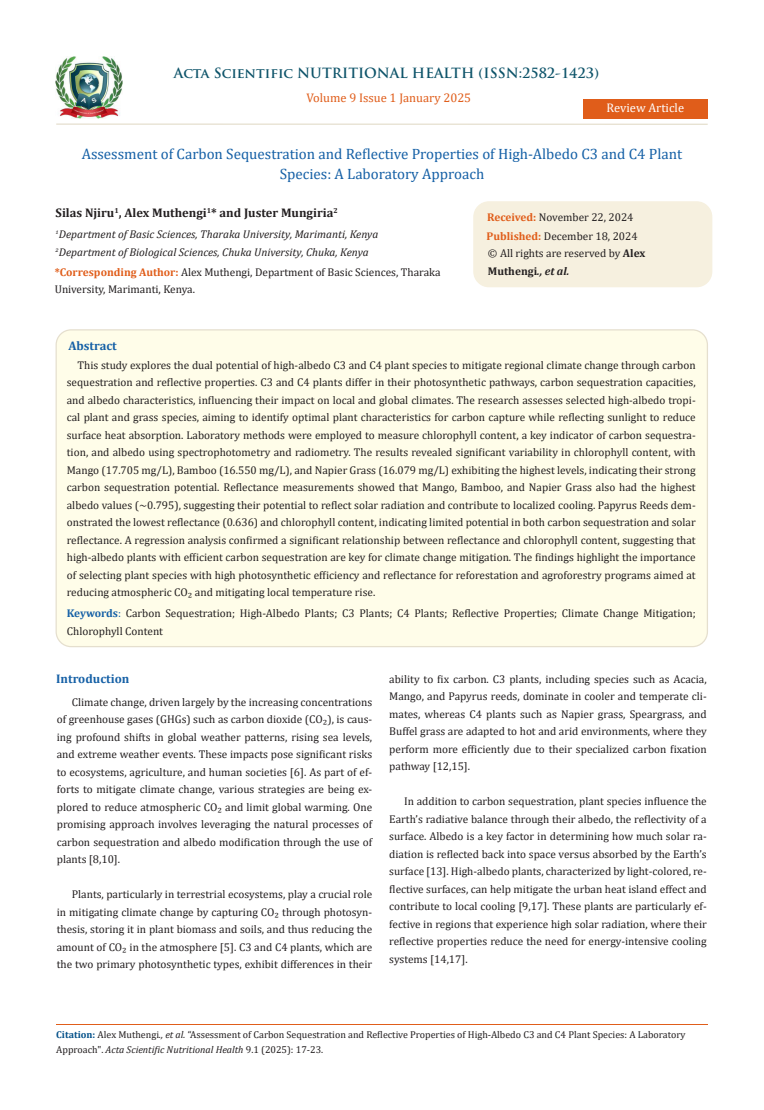
<style>
.page{position:relative;width:764px;height:1110px;background:#fff}
.page>*{position:absolute;margin:0;border:0;box-sizing:border-box;transform-origin:0 0}
.t1{font:15px/20px "Cambria";color:#1560a6;text-align:center}
.t2{font:700 13.75px "Trajan Pro";color:#0e546a}
.t3{font:700 12.5px "Cambria";color:#231f20}
.t4{font:12.5px "Cambria";color:#e05d1a}
.t5{font:700 12.5px "Cambria";color:#1560a6}
.t6{font:12.5px "Cambria";color:#fff}
.t7{font:11.25px/17.5px "Cambria";color:#231f20;text-align:justify}
.t8{font:italic 11.25px "Cambria";color:#231f20}
.t9{font:10px/15px "Cambria";color:#231f20}
.s1{font-weight:700;color:#e05d1a}
.s2{font-weight:700}
.s3{font-weight:700;font-style:italic}
.s4{font-weight:700;color:#1560a6}
.s5{color:#1560a6}
.s6{font-weight:700;color:#035089}
.s7{font-style:italic}
</style>
<div class="page">
<img style="left:56px;top:57px;width:66px;height:61px">
<div style="left:583px;top:99px;width:124px;height:20px;background:#e05d1a"></div>
<div style="left:474px;top:202px;width:237px;height:85px;background:#f6f0df;border-radius:15px"></div>
<div style="left:473px;top:201px;width:239px;height:86px;border:1px solid #f6f0df;border-radius:15px"></div>
<div style="left:56px;top:330px;width:651px;height:317px;background:#fffde9;border-radius:15px"></div>
<hr style="left:56px;top:1024px;width:651px;height:1px;background:#e05d1a">
<hr style="left:56px;top:123px;width:651px;height:2px;background:#e5dfce">
<p class="t2" style="left:174px;top:64px;width:427px">Acta Scientific NUTRITIONAL HEALTH (ISSN:2582-1423)</p>
<p class="t4" style="left:306px;top:91px;width:166px">Volume 9 Issue 1 January 2025</p>
<p class="t6" style="left:606px;top:100px;width:79px">Review Article</p>
<p class="t1" style="left:82px;top:144px;width:602px">Assessment of Carbon Sequestration and Reflective Properties of High-Albedo C3 and C4 Plant<br>Species: A Laboratory Approach</p>
<p class="t3" style="left:56px;top:204px;width:284px">Silas Njiru<sup>1</sup>, Alex Muthengi<sup>1</sup>* and Juster Mungiria<sup>2</sup></p>
<p class="t8" style="left:56px;top:226px;width:324px"><sup>1</sup>Department of Basic Sciences, Tharaka University, Marimanti, Kenya</p>
<p class="t8" style="left:56px;top:244px;width:315px"><sup>2</sup>Department of Biological Sciences, Chuka University, Chuka, Kenya</p>
<p class="t7" style="left:55px;top:263px;width:387px"><span class="s1">*Corresponding Author:</span> Alex Muthengi, Department of Basic Sciences, Tharaka<br>University, Marimanti, Kenya.</p>
<p class="t7" style="left:487px;top:209px;width:148px"><span class="s1">Received:</span> November 22, 2024</p>
<p class="t7" style="left:486px;top:228px;width:153px"><span class="s1">Published:</span> December 18, 2024</p>
<p class="t7" style="left:488px;top:244px;width:159px">© All rights are reserved by <span class="s2">Alex<br>Muthengi</span><span class="s3">., et al.</span></p>
<p class="t5" style="left:68px;top:337px;width:50px">Abstract</p>
<p class="t7" style="left:67px;top:356px;width:630px;text-indent:11px">This study explores the dual potential of high-albedo C3 and C4 plant species to mitigate regional climate change through carbon sequestration and reflective properties. C3 and C4 plants differ in their photosynthetic pathways, carbon sequestration capacities, and albedo characteristics, influencing their impact on local and global climates. The research assesses selected high-albedo tropi&shy;cal plant and grass species, aiming to identify optimal plant characteristics for carbon capture while reflecting sunlight to reduce surface heat absorption. Laboratory methods were employed to measure chlorophyll content, a key indicator of carbon sequestra&shy;tion, and albedo using spectrophotometry and radiometry. The results revealed significant variability in chlorophyll content, with Mango (17.705 mg/L), Bamboo (16.550 mg/L), and Napier Grass (16.079 mg/L) exhibiting the highest levels, indicating their strong carbon sequestration potential. Reflectance measurements showed that Mango, Bamboo, and Napier Grass also had the highest albedo values (~0.795), suggesting their potential to reflect solar radiation and contribute to localized cooling. Papyrus Reeds dem&shy;onstrated the lowest reflectance (0.636) and chlorophyll content, indicating limited potential in both carbon sequestration and solar reflectance. A regression analysis confirmed a significant relationship between reflectance and chlorophyll content, suggesting that high-albedo plants with efficient carbon sequestration are key for climate change mitigation. The findings highlight the importance of selecting plant species with high photosynthetic efficiency and reflectance for reforestation and agroforestry programs aimed at reducing atmospheric CO₂ and mitigating local temperature rise.</p>
<p class="t7" style="left:67px;top:605px;width:630px"><span class="s4">Keywords</span><span class="s5">:</span> Carbon Sequestration; High-Albedo Plants; C3 Plants; C4 Plants; Reflective Properties; Climate Change Mitigation;<br>Chlorophyll Content</p>
<p class="t5" style="left:56px;top:670px;width:75px">Introduction</p>
<p class="t7" style="left:57px;top:693px;width:317px;text-indent:15px">Climate change, driven largely by the increasing concentrations of greenhouse gases (GHGs) such as carbon dioxide (CO₂), is caus&shy;ing profound shifts in global weather patterns, rising sea levels, and extreme weather events. These impacts pose significant risks to ecosystems, agriculture, and human societies [6]. As part of ef&shy;forts to mitigate climate change, various strategies are being ex&shy;plored to reduce atmospheric CO₂ and limit global warming. One promising approach involves leveraging the natural processes of carbon sequestration and albedo modification through the use of plants [8,10].</p>
<p class="t7" style="left:57px;top:885px;width:317px;text-indent:15px">Plants, particularly in terrestrial ecosystems, play a crucial role in mitigating climate change by capturing CO₂ through photosyn&shy;thesis, storing it in plant biomass and soils, and thus reducing the amount of CO₂ in the atmosphere [5]. C3 and C4 plants, which are the two primary photosynthetic types, exhibit differences in their</p>
<p class="t7" style="left:389px;top:670px;width:319px">ability to fix carbon. C3 plants, including species such as Acacia, Mango, and Papyrus reeds, dominate in cooler and temperate cli&shy;mates, whereas C4 plants such as Napier grass, Speargrass, and Buffel grass are adapted to hot and arid environments, where they perform more efficiently due to their specialized carbon fixation pathway [12,15].</p>
<p class="t7" style="left:389px;top:792px;width:319px;text-indent:15px">In addition to carbon sequestration, plant species influence the Earth’s radiative balance through their albedo, the reflectivity of a surface. Albedo is a key factor in determining how much solar ra&shy;diation is reflected back into space versus absorbed by the Earth’s surface [13]. High-albedo plants, characterized by light-colored, re&shy;flective surfaces, can help mitigate the urban heat island effect and contribute to local cooling [9,17]. These plants are particularly ef&shy;fective in regions that experience high solar radiation, where their reflective properties reduce the need for energy-intensive cooling systems [14,17].</p>
<p class="t9" style="left:56px;top:1027px;width:631px"><span class="s6">Citation:</span> Alex Muthengi<span class="s7">., et al.</span> “Assessment of Carbon Sequestration and Reflective Properties of High-Albedo C3 and C4 Plant Species: A Laboratory<br>Approach". <span class="s7">Acta Scientific Nutritional Health</span> 9.1 (2025): 17-23.</p>
</div>
